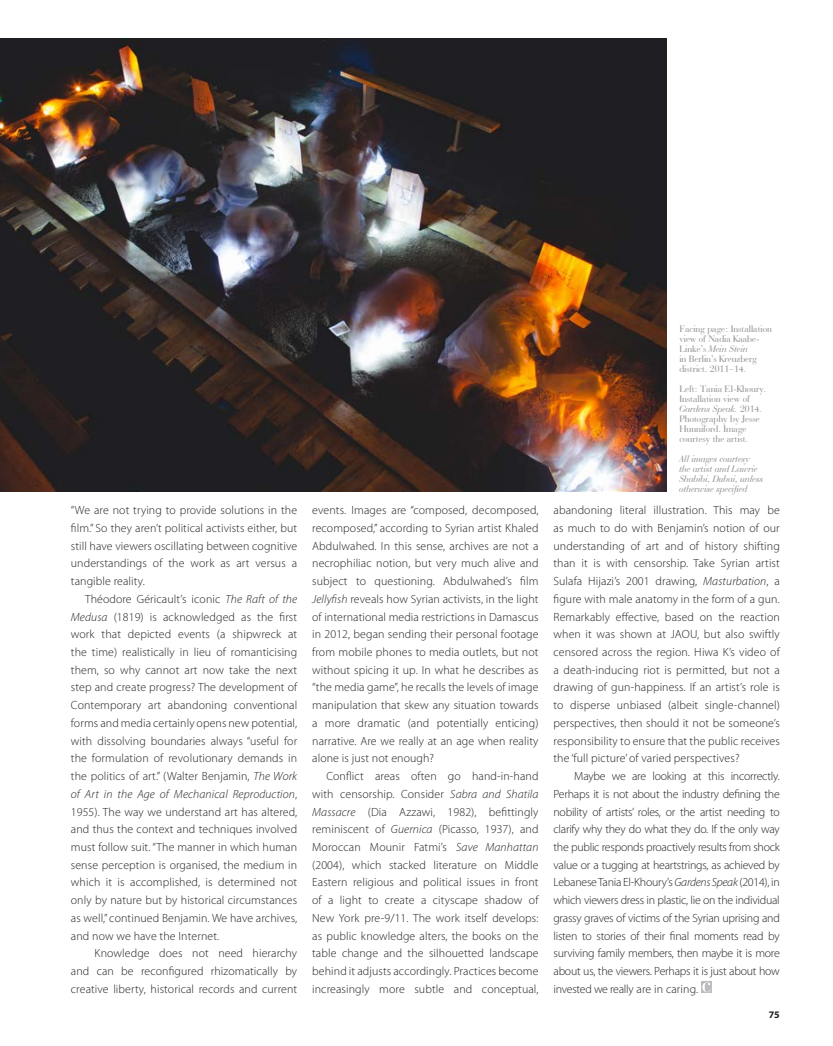
<style>
.page{position:relative;width:833px;height:1046px;background:#fff}
.page>*{position:absolute;margin:0;border:0;box-sizing:border-box;transform-origin:0 0}
.t1{font:300 11.88px/17.8px "Myriad Pro";letter-spacing:.01em;color:#231f20;text-align:justify}
.t2{font:10px/10px "Bauer Bodoni BT";color:#939598}
.t3{font:italic 10px/10px "Bauer Bodoni BT";color:#939598}
.t4{font:700 10px "Myriad Pro";color:#231f20}
.s1{font-style:italic}
.s2{font-family:"Myriad Pro";font-weight:300}
</style>
<div class="page">
<img style="left:0;top:39px;width:666px;height:453px">
<div style="left:701px;top:981px;width:11px;height:11px;background:#bcbdc0"></div>
<svg style="left:702px;top:982px;width:9px;height:10px"></svg>
<p class="t1" style="left:71px;top:501px;width:228px">“We are not trying to provide solutions in the film.” So they aren’t political activists either, but still have viewers oscillating between cognitive understandings of the work as art versus a tangible reality.</p>
<p class="t1" style="left:71px;top:590px;width:228px;text-indent:14px">Théodore Géricault’s iconic <span class="s1">The Raft of the Medusa</span> (1819) is acknowledged as the first work that depicted events (a shipwreck at the time) realistically in lieu of romanticising them, so why cannot art now take the next step and create progress? The development of Contemporary art abandoning conventional forms and media certainly opens new potential, with dissolving boundaries always “useful for the formulation of revolutionary demands in the politics of art.” (Walter Benjamin, <span class="s1">The Work of Art in the Age of Mechanical Reproduction</span>, 1955). The way we understand art has altered, and thus the context and techniques involved must follow suit. “The manner in which human sense perception is organised, the medium in which it is accomplished, is determined not only by nature but by historical circumstances as well,” continued Benjamin. We have archives, and now we have the Internet.</p>
<p class="t1" style="left:71px;top:944px;width:228px;text-indent:24px">Knowledge does not need hierarchy and can be reconfigured rhizomatically by creative liberty, historical records and current</p>
<p class="t1" style="left:312px;top:501px;width:228px">events. Images are “composed, decomposed, recomposed,” according to Syrian artist Khaled Abdulwahed. In this sense, archives are not a necrophiliac notion, but very much alive and subject to questioning. Abdulwahed’s film <span class="s1">Jellyfish</span> reveals how Syrian activists, in the light of international media restrictions in Damascus in 2012, began sending their personal footage from mobile phones to media outlets, but not without spicing it up. In what he describes as “the media game”, he recalls the levels of image manipulation that skew any situation towards a more dramatic (and potentially enticing) narrative. Are we really at an age when reality alone is just not enough?</p>
<p class="t1" style="left:312px;top:767px;width:228px;text-indent:14px">Conflict areas often go hand-in-hand with censorship. Consider <span class="s1">Sabra and Shatila Massacre</span> (Dia Azzawi, 1982), befittingly reminiscent of <span class="s1">Guernica</span> (Picasso, 1937), and Moroccan Mounir Fatmi’s <span class="s1">Save Manhattan </span>(2004), which stacked literature on Middle Eastern religious and political issues in front of a light to create a cityscape shadow of New York pre-9/11. The work itself develops: as public knowledge alters, the books on the table change and the silhouetted landscape behind it adjusts accordingly. Practices become increasingly more subtle and conceptual,</p>
<p class="t2" style="left:679px;top:323px;width:94px">Facing page: Installation view of Nadia Kaabe-<br>Linke’s <span class="s1">Mein Stein<br></span>in Berlin’s Kreuzberg district. 2011<span class="s2">–</span>14.</p>
<p class="t2" style="left:679px;top:383px;width:88px">Left: Tania El-Khoury.<br>Installation view of<br><span class="s1">Gardens Speak.</span> 2014.<br>Photography by Jesse<br>Hunniford. Image courtesy the artist.</p>
<p class="t3" style="left:679px;top:453px;width:85px">All images courtesy the artist and Lawrie<br>Shabibi, Dubai, unless otherwise specified</p>
<p class="t1" style="left:553px;top:501px;width:228px">abandoning literal illustration. This may be as much to do with Benjamin’s notion of our understanding of art and of history shifting than it is with censorship. Take Syrian artist Sulafa Hijazi’s 2001 drawing, <span class="s1">Masturbation</span>, a figure with male anatomy in the form of a gun.<br>Remarkably effective, based on the reaction when it was shown at JAOU, but also swiftly censored across the region. Hiwa K’s video of a death-inducing riot is permitted, but not a drawing of gun-happiness. If an artist’s role is to disperse unbiased (albeit single-channel) perspectives, then should it not be someone’s responsibility to ensure that the public receives the ‘full picture’ of varied perspectives?</p>
<p class="t1" style="left:553px;top:767px;width:228px;text-indent:21px">Maybe we are looking at this incorrectly.<br>Perhaps it is not about the industry defining the nobility of artists’ roles, or the artist needing to clarify why they do what they do. If the only way the public responds proactively results from shock value or a tugging at heartstrings, as achieved by Lebanese Tania El-Khoury’s <span class="s1">Gardens Speak</span> (2014), in which viewers dress in plastic, lie on the individual grassy graves of victims of the Syrian uprising and listen to stories of their final moments read by surviving family members, then maybe it is more about us, the viewers. Perhaps it is just about how invested we really are in caring.</p>
<p class="t4" style="left:768px;top:1007px;width:13px">75</p>
</div>
